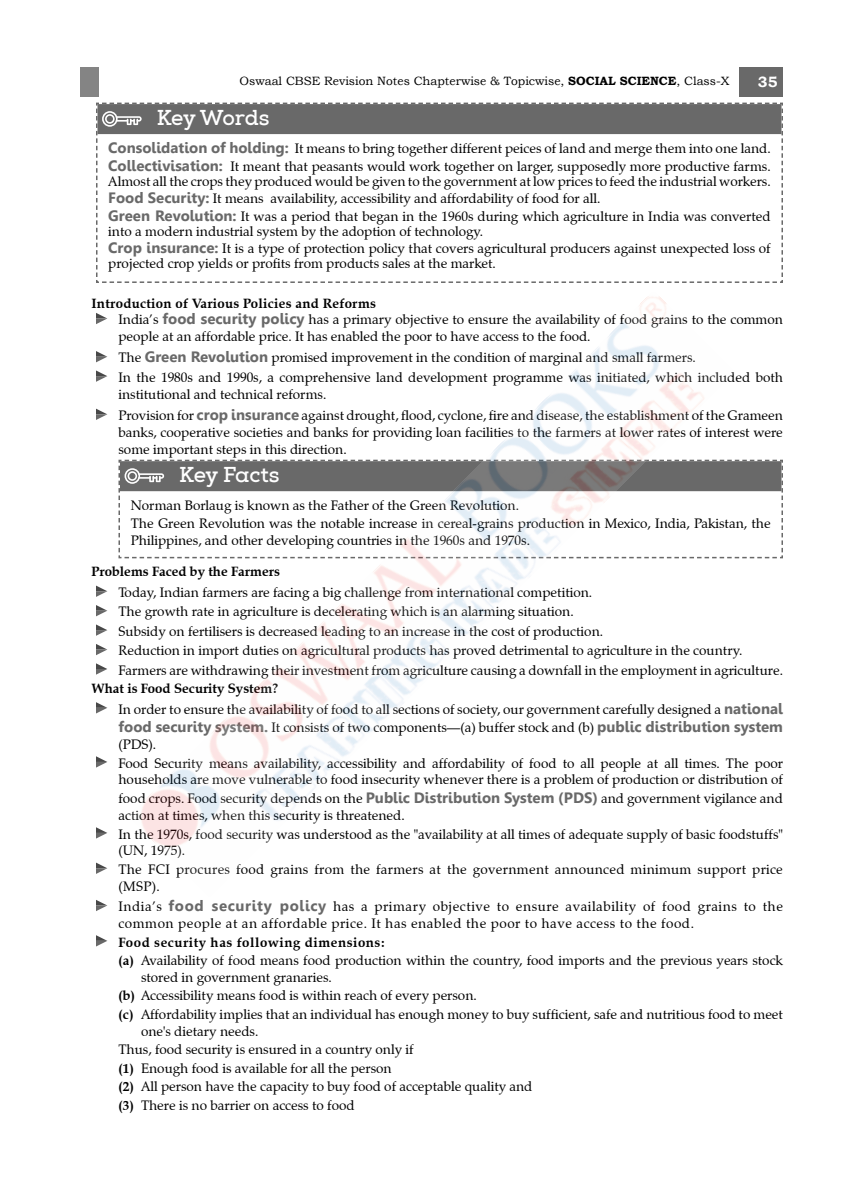
<style>
.page{position:relative;width:864px;height:1188px;background:#fff}
.page>*{position:absolute;margin:0;border:0;box-sizing:border-box;transform-origin:0 0}
.t1{font:700 21px "Nexa Slab";letter-spacing:-.015em;color:#fff}
.t2{font:700 15px "Bookman Old Style";color:#fff}
.Quick_Review_Paragra{font:13.5px/16.8px "Zapf Calligraphic 801 BT";color:#000}
.Quick_Para_Bullet{font:13.5px/16.8px "Zapf Calligraphic 801 BT";color:#000}
.Quick_Review_Paragra-2{font:13.5px/16.8px "Zapf Calligraphic 801 BT";letter-spacing:.04em;color:#000}
.Quick_Review_Paragra-3{font:13.5px/16.8px "Zapf Calligraphic 801 BT";letter-spacing:.02em;color:#000}
.Quick_Review_Paragra-4{font:700 13.5px "Zapf Calligraphic 801 BT";color:#000}
.Quick_Review_Paragra-5{font:700 13.5px "Zapf Calligraphic 801 BT";letter-spacing:.02em;color:#000}
.Quick_Review_Paragra-6{font:700 13.5px "Zapf Calligraphic 801 BT";letter-spacing:.04em;color:#000}
.t3{font:12px "Bookman Old Style";color:#000}
.s1{font-weight:700}
.s2{font-family:"Gisha";font-weight:700;font-size:15px;color:#696969}
</style>
<div class="page">
<div style="left:739px;top:67px;width:44px;height:29px;background:#696969"></div>
<div style="left:80px;top:68px;width:18px;height:29px;background:#848484"></div>
<svg style="left:96px;top:102px;width:687px;height:181px"></svg>
<svg style="left:96px;top:313px;width:11px;height:11px"></svg>
<svg style="left:96px;top:351px;width:11px;height:11px"></svg>
<svg style="left:96px;top:370px;width:11px;height:12px"></svg>
<svg style="left:96px;top:409px;width:11px;height:11px"></svg>
<svg style="left:118px;top:459px;width:665px;height:100px"></svg>
<svg style="left:96px;top:586px;width:11px;height:11px"></svg>
<svg style="left:96px;top:605px;width:11px;height:11px"></svg>
<svg style="left:96px;top:624px;width:11px;height:12px"></svg>
<svg style="left:96px;top:644px;width:11px;height:11px"></svg>
<svg style="left:96px;top:663px;width:11px;height:12px"></svg>
<svg style="left:96px;top:702px;width:11px;height:12px"></svg>
<svg style="left:96px;top:756px;width:11px;height:12px"></svg>
<svg style="left:96px;top:827px;width:11px;height:12px"></svg>
<svg style="left:96px;top:863px;width:11px;height:11px"></svg>
<svg style="left:96px;top:900px;width:11px;height:11px"></svg>
<svg style="left:96px;top:935px;width:11px;height:12px"></svg>
<img style="left:130px;top:296px;width:604px;height:550px">
<p class="t3" style="left:240px;top:73px;width:492px">Oswaal CBSE Revision Notes Chapterwise &amp; Topicwise, <span class="s1">SOCIAL SCIENCE</span>, Class-X</p>
<p class="t2" style="left:758px;top:71px;width:21px">35</p>
<p class="t1" style="left:157px;top:105px;width:115px">Key Words</p>
<p class="Quick_Review_Paragra" style="left:108px;top:140px;width:664px;line-height:17.5px"><span class="s2">Consolidation of holding:</span> It means to bring together different peices of land and merge them into one land.<br><span class="s2">Collectivisation:</span> It meant that peasants would work together on larger, supposedly more productive farms.</p>
<p class="Quick_Review_Paragra" style="left:108px;top:172px;width:664px;line-height:17.5px">Almost all the crops they produced would be given to the government at low prices to feed the industrial workers.<br><span class="s2">Food Security:</span> It means availability, accessibility and affordability of food for all.<br><span class="s2">Green Revolution:</span> It was a period that began in the 1960s during which agriculture in India was converted</p>
<p class="Quick_Review_Paragra" style="left:108px;top:222px;width:664px;line-height:17.5px">into a modern industrial system by the adoption of technology.<br><span class="s2">Crop insurance:</span> It is a type of protection policy that covers agricultural producers against unexpected loss of</p>
<p class="Quick_Review_Paragra" style="left:108px;top:255px;width:389px">projected crop yields or profits from products sales at the market.</p>
<p class="Quick_Review_Paragra-5" style="left:92px;top:295px;width:286px">Introduction of Various Policies and Reforms</p>
<p class="Quick_Review_Paragra" style="left:118px;top:311px;width:666px">India’s <span class="s2">food security policy</span> has a primary objective to ensure the availability of food grains to the common people at an affordable price. It has enabled the poor to have access to the food.</p>
<p class="Quick_Review_Paragra" style="left:118px;top:349px;width:579px">The <span class="s2">Green Revolution</span> promised improvement in the condition of marginal and small farmers.</p>
<p class="Quick_Review_Paragra" style="left:118px;top:369px;width:666px">In the 1980s and 1990s, a comprehensive land development programme was initiated, which included both institutional and technical reforms.</p>
<p class="Quick_Review_Paragra" style="left:118px;top:407px;width:666px;text-align:justify">Provision for <span class="s2">crop insurance</span> against drought, flood, cyclone, fire and disease, the establishment of the Grameen banks, cooperative societies and banks for providing loan facilities to the farmers at lower rates of interest were some important steps in this direction.</p>
<p class="t1" style="left:179px;top:462px;width:102px">Key Facts</p>
<p class="Quick_Review_Paragra" style="left:131px;top:496px;width:641px;line-height:18.3px">Norman Borlaug is known as the Father of the Green Revolution.<br>The Green Revolution was the notable increase in cereal-grains production in Mexico, India, Pakistan, the</p>
<p class="Quick_Review_Paragra" style="left:131px;top:532px;width:401px">Philippines, and other developing countries in the 1960s and 1970s.</p>
<p class="Quick_Review_Paragra-4" style="left:92px;top:563px;width:190px">Problems Faced by the Farmers</p>
<p class="Quick_Review_Paragra" style="left:118px;top:584px;width:475px">Today, Indian farmers are facing a big challenge from international competition.</p>
<p class="Quick_Review_Paragra" style="left:118px;top:603px;width:457px">The growth rate in agriculture is decelerating which is an alarming situation.</p>
<p class="Quick_Review_Paragra" style="left:118px;top:623px;width:486px">Subsidy on fertilisers is decreased leading to an increase in the cost of production.</p>
<p class="Quick_Review_Paragra" style="left:118px;top:642px;width:625px">Reduction in import duties on agricultural products has proved detrimental to agriculture in the country.</p>
<p class="Quick_Review_Paragra" style="left:118px;top:662px;width:666px">Farmers are withdrawing their investment from agriculture causing a downfall in the employment in agriculture.</p>
<p class="Quick_Review_Paragra-4" style="left:92px;top:680px;width:189px">What is Food Security System?</p>
<p class="Quick_Review_Paragra" style="left:118px;top:700px;width:666px;line-height:18.8px">In order to ensure the availability of food to all sections of society, our government carefully designed a <span class="s2">national food security system.</span> It consists of two components—(a) buffer stock and (b) <span class="s2">public distribution system</span></p>
<p class="Quick_Review_Paragra" style="left:119px;top:736px;width:39px">(PDS).</p>
<p class="Quick_Review_Paragra" style="left:118px;top:755px;width:666px">Food Security means availability, accessibility and affordability of food to all people at all times. The poor households are move vulnerable to food insecurity whenever there is a problem of production or distribution of</p>
<p class="Quick_Review_Paragra" style="left:118px;top:790px;width:666px">food crops. Food security depends on the <span class="s2">Public Distribution System (PDS)</span> and government vigilance and action at times, when this security is threatened.</p>
<p class="Quick_Review_Paragra" style="left:118px;top:826px;width:666px">In the 1970s, food security was understood as the "availability at all times of adequate supply of basic foodstuffs" (UN, 1975).</p>
<p class="Quick_Review_Paragra-3" style="left:118px;top:861px;width:666px">The FCI procures food grains from the farmers at the government announced minimum support price (MSP).</p>
<p class="Quick_Review_Paragra-2" style="left:118px;top:898px;width:666px">India’s <span class="s2">food security policy</span> has a primary objective to ensure availability of food grains to the common people at an affordable price. It has enabled the poor to have access to the food.</p>
<p class="Quick_Review_Paragra-6" style="left:118px;top:934px;width:268px">Food security has following dimensions:</p>
<p class="Quick_Para_Bullet" style="left:141px;top:952px;width:643px;text-indent:-22px"><span class="s1">(a)</span> Availability of food means food production within the country, food imports and the previous years stock stored in government granaries.</p>
<p class="Quick_Para_Bullet" style="left:118px;top:987px;width:360px"><span class="s1">(b)</span> Accessibility means food is within reach of every person.</p>
<p class="Quick_Para_Bullet" style="left:141px;top:1006px;width:644px;text-indent:-22px"><span class="s1">(c)</span> Affordability implies that an individual has enough money to buy sufficient, safe and nutritious food to meet one's dietary needs.</p>
<p class="Quick_Para_Bullet" style="left:119px;top:1041px;width:297px">Thus, food security is ensured in a country only if</p>
<p class="Quick_Para_Bullet" style="left:119px;top:1060px;width:275px"><span class="s1">(1)</span> Enough food is available for all the person</p>
<p class="Quick_Para_Bullet" style="left:119px;top:1078px;width:416px"><span class="s1">(2)</span> All person have the capacity to buy food of acceptable quality and</p>
<p class="Quick_Para_Bullet" style="left:119px;top:1097px;width:238px"><span class="s1">(3)</span> There is no barrier on access to food</p>
</div>
